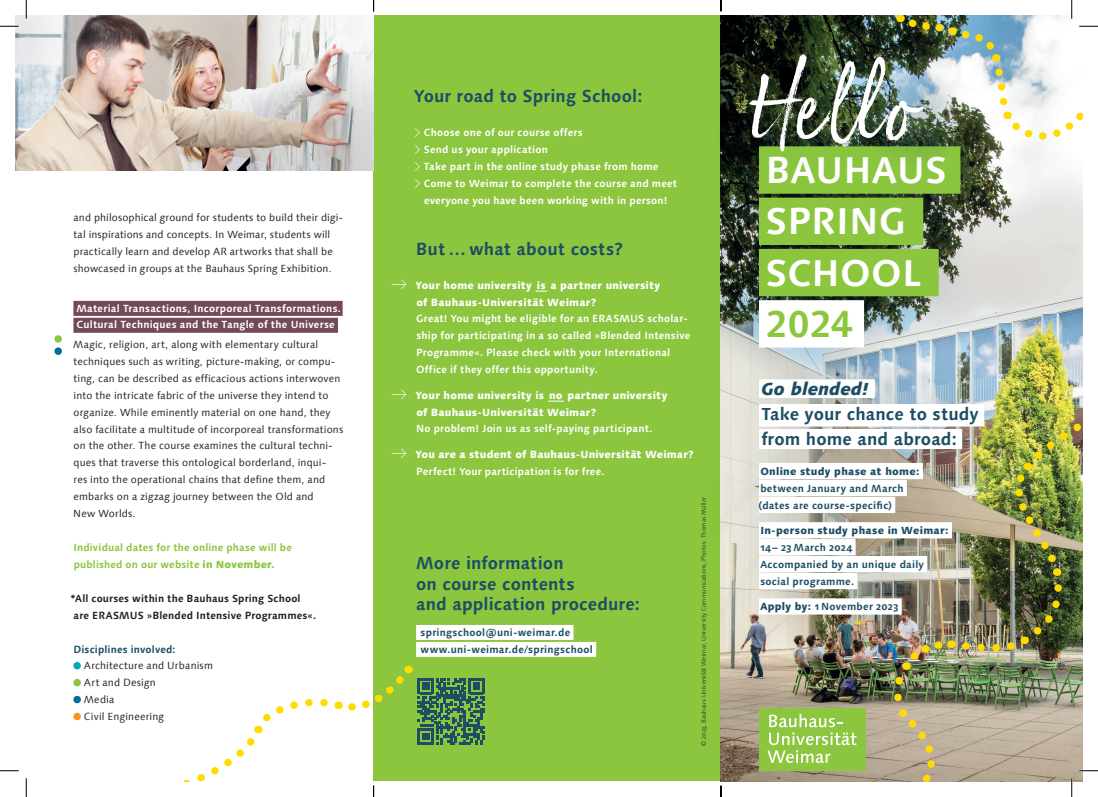
<style>
.page{position:relative;width:1098px;height:797px;background:#fff}
.page>*{position:absolute;margin:0;border:0;box-sizing:border-box;transform-origin:0 0}
.t1{font:87.5px "Born Ready";color:#fff}
.t2{font:700 37.5px/51.2px "Linotype Syntax Com";letter-spacing:.005em;color:#fff}
.t3{font:700 37.5px "Linotype Syntax Com";color:#8bc63e}
.t4{font:700 17.5px/20.6px "Linotype Syntax Com";letter-spacing:.005em;color:#1e4e64}
.t5{font:italic 800 17.5px "Linotype Syntax Com";letter-spacing:.005em;color:#1e4e64}
.t6{font:10.38px/16.9px "Linotype Syntax Com";letter-spacing:.015em;color:#231f20}
.t7{font:700 10.38px/16.9px "Linotype Syntax Com";letter-spacing:.02em;color:#fff}
.t8{font:700 10.38px/16.9px "Linotype Syntax Com";letter-spacing:.025em;color:#1e4e64}
.t9{font:800 10.38px/16.9px "Linotype Syntax Com";letter-spacing:.02em;color:#fff}
.t10{font:700 10.38px/16.9px "Linotype Syntax Com";letter-spacing:.015em;color:#231f20}
.t11{font:700 10.38px/16.9px "Linotype Syntax Com";letter-spacing:.01em;color:#8bc63e}
.t12{font:800 10.38px "Linotype Syntax Com";letter-spacing:.025em;color:#1e4e64}
.t13{font:300 6.25px "Linotype Syntax Com";color:#231f20}
.s1{font-weight:800}
</style>
<div class="page">
<div style="left:373px;top:16px;width:348px;height:765px;background:#8bc63e"></div>
<img style="left:721px;top:147px;width:361px;height:634px">
<div style="left:759px;top:708px;width:106px;height:62px;background:#8bc63e"></div>
<svg style="left:767px;top:713px;width:90px;height:50px"></svg>
<img style="left:698px;top:348px;width:309px;height:321px;border-radius:50%">
<div style="left:720px;top:340px;width:303px;height:314px;background:#231f20;opacity:.1"></div>
<div style="left:759px;top:404px;width:225px;height:22px;background:#fff"></div>
<div style="left:759px;top:429px;width:203px;height:20px;background:#fff"></div>
<div style="left:759px;top:463px;width:164px;height:16px;background:#fff"></div>
<div style="left:759px;top:480px;width:148px;height:16px;background:#fff"></div>
<div style="left:759px;top:497px;width:136px;height:16px;background:#fff"></div>
<div style="left:759px;top:522px;width:193px;height:16px;background:#fff"></div>
<div style="left:759px;top:539px;width:96px;height:16px;background:#fff"></div>
<div style="left:759px;top:556px;width:168px;height:16px;background:#fff"></div>
<div style="left:759px;top:573px;width:98px;height:16px;background:#fff"></div>
<div style="left:759px;top:598px;width:143px;height:16px;background:#fff"></div>
<div style="left:700px;top:87px;width:319px;height:319px;background:#1e4e64;opacity:.15"></div>
<div style="left:759px;top:198px;width:164px;height:47px;background:#8bc63e"></div>
<div style="left:759px;top:249px;width:180px;height:47px;background:#8bc63e"></div>
<div style="left:759px;top:300px;width:105px;height:47px;background:#fff"></div>
<div style="left:678px;top:16px;width:319px;height:209px;background:#1e4e64;opacity:.05"></div>
<img style="left:16px;top:16px;width:357px;height:154px">
<svg style="left:535px;top:291px;width:12px;height:1px"></svg>
<svg style="left:548px;top:401px;width:16px;height:1px"></svg>
<div style="left:416px;top:625px;width:157px;height:15px;background:#fff"></div>
<div style="left:416px;top:642px;width:180px;height:15px;background:#fff"></div>
<div style="left:73px;top:301px;width:270px;height:15px;background:#744958"></div>
<div style="left:73px;top:318px;width:265px;height:15px;background:#744958"></div>
<svg style="left:73px;top:662px;width:8px;height:8px"></svg>
<svg style="left:73px;top:678px;width:8px;height:9px"></svg>
<svg style="left:73px;top:695px;width:8px;height:8px"></svg>
<svg style="left:73px;top:712px;width:8px;height:8px"></svg>
<div style="left:54px;top:335px;width:8px;height:8px;background:#8bc63e;border-radius:50%"></div>
<div style="left:54px;top:347px;width:8px;height:8px;background:#006e96;border-radius:50%"></div>
<svg style="left:0;top:25px;width:19px;height:2px"></svg>
<svg style="left:0;top:770px;width:19px;height:1px"></svg>
<svg style="left:25px;top:0;width:2px;height:19px"></svg>
<svg style="left:25px;top:778px;width:2px;height:19px"></svg>
<img style="left:900px;top:0;width:198px;height:147px">
<img style="left:891px;top:413px;width:207px;height:384px">
<svg style="left:720px;top:0;width:2px;height:11px"></svg>
<svg style="left:720px;top:785px;width:2px;height:12px"></svg>
<svg style="left:183px;top:665px;width:302px;height:132px"></svg>
<p class="t6" style="left:73px;top:209px;width:271px">and philosophical ground for students to build their digi&shy;tal inspirations and concepts. In Weimar, students will practically learn and develop AR artworks that shall be showcased in groups at the Bauhaus Spring Exhibition.</p>
<p class="t7" style="left:77px;top:299px;width:266px">Material Transactions, Incorporeal Transformations.<br>Cultural Techniques and the Tangle of the Universe</p>
<p class="t6" style="left:73px;top:336px;width:271px">Magic, religion, art, along with elementary cultural techniques such as writing, picture-making, or compu&shy;ting, can be described as efficacious actions interwoven into the intricate fabric of the universe they intend to organize. While eminently material on one hand, they also facilitate a multitude of incorporeal transformations on the other. The course examines the cultural techni&shy;ques that traverse this ontological borderland, inqui-<br>res into the operational chains that define them, and embarks on a zigzag journey between the Old and<br>New Worlds.</p>
<p class="t11" style="left:73px;top:539px;width:220px">Individual dates for the online phase will be published on our website <span class="s1">in November.</span></p>
<p class="t10" style="left:71px;top:589px;width:247px">*All courses within the Bauhaus Spring School are ERASMUS »Blended Intensive Programmes«.</p>
<p class="t8" style="left:73px;top:640px;width:104px">Disciplines involved:</p>
<p class="t6" style="left:84px;top:657px;width:130px">Architecture and Urbanism<br>Art and Design<br>Media<br>Civil Engineering</p>
<h3 class="t4" style="left:414px;top:86px;width:230px">Your road to Spring School:</h3>
<p class="t7" style="left:424px;top:124px;width:255px">Choose one of our course offers<br>Send us your application<br>Take part in the online study phase from home Come to Weimar to complete the course and meet everyone you have been working with in person!</p>
<h3 class="t4" style="left:416px;top:238px;width:209px">But … what about costs?</h3>
<p class="t9" style="left:416px;top:276px;width:246px">Your home university is a partner university of Bauhaus-Universität Weimar?</p>
<p class="t7" style="left:416px;top:310px;width:276px">Great! You might be eligible for an ERASMUS scholar&shy;ship for participating in a so called »Blended Intensive Programme«. Please check with your International Office if they offer this opportunity.</p>
<p class="t9" style="left:416px;top:386px;width:253px">Your home university is no partner university of Bauhaus-Universität Weimar?</p>
<p class="t7" style="left:416px;top:420px;width:238px">No problem! Join us as self-paying participant.</p>
<p class="t9" style="left:416px;top:445px;width:279px">You are a student of Bauhaus-Universität Weimar?</p>
<p class="t7" style="left:416px;top:462px;width:190px">Perfect! Your participation is for free.</p>
<h3 class="t4" style="left:416px;top:552px;width:225px">More information<br>on course contents<br>and application procedure:</h3>
<p class="t8" style="left:421px;top:623px;width:174px">springschool@uni-weimar.de www.uni-weimar.de/springschool</p>
<p class="t13" style="left:700px;top:745px;width:251px;rotate:-90deg">© 2023, Bauhaus-Universität Weimar, University Communications, Photos: Thomas Müller</p>
<h1 class="t1" style="left:753px;top:54px;width:164px">Hello</h1>
<h2 class="t2" style="left:765px;top:144px;width:183px">BAUHAUS<br>SPRING<br>SCHOOL</h2>
<h2 class="t3" style="left:765px;top:300px;width:88px">2024</h2>
<h3 class="t5" style="left:761px;top:377px;width:109px">Go blended!</h3>
<h3 class="t4" style="left:761px;top:401px;width:219px;line-height:25px">Take your chance to study from home and abroad:</h3>
<p class="t12" style="left:760px;top:464px;width:160px">Online study phase at home:</p>
<p class="t8" style="left:759px;top:479px;width:146px">between January and March (dates are course-specific)</p>
<p class="t12" style="left:760px;top:523px;width:190px">In-person study phase in Weimar:</p>
<p class="t8" style="left:760px;top:539px;width:165px">14 – 23 March 2024<br>Accompanied by an unique daily social programme.</p>
<p class="t8" style="left:760px;top:598px;width:140px"><span class="s1">Apply by:</span> 1 November 2023</p>
</div>
